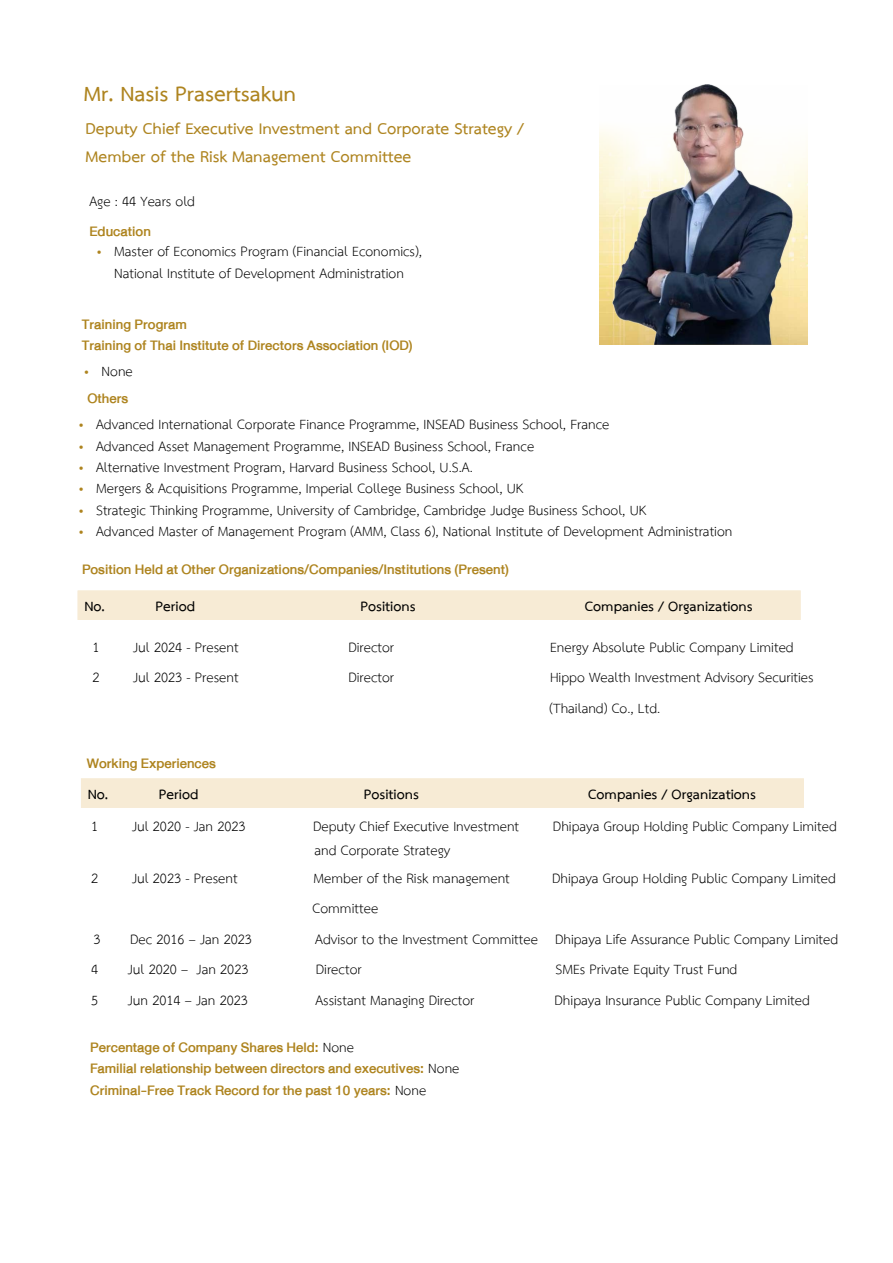
<style>
.page{position:relative;width:893px;height:1263px;background:#fff}
.page>*{position:absolute;margin:0;border:0;box-sizing:border-box;transform-origin:0 0}
.t1{font:700 30px "TH Sarabun PSK";color:#ae841f}
.t2{font:700 22.5px/27px "TH Sarabun PSK";color:#ae841f}
.t3{font:19.5px/21.5px "TH Sarabun PSK";color:#000;text-align:center}
.t4{font:19.5px/21.5px "DB Helvethaica X 65 Med";color:#ae841f}
.t5{font:700 19.5px "TH Sarabun PSK";color:#000}
.s1{color:#ae841f}
.s2{font-family:"TH Sarabun PSK";color:#000}
</style>
<div class="page">
<img style="left:600px;top:129px;width:208px;height:216px">
<img style="left:613px;top:84px;width:180px;height:261px">
<div style="left:81px;top:778px;width:723px;height:30px;background:#f7ebd5"></div>
<div style="left:78px;top:590px;width:723px;height:30px;background:#f7ebd5"></div>
<h1 class="t1" style="left:84px;top:75px;width:214px">Mr. Nasis Prasertsakun</h1>
<p class="t2" style="left:86px;top:117px;width:440px">Deputy Chief Executive Investment and Corporate Strategy /<br>Member of the Risk Management Committee</p>
<p class="t3" style="left:89px;top:192px;width:107px">Age : 44 Years old</p>
<p class="t4" style="left:89px;top:221px;width:63px">Education</p>
<p class="t3" style="left:97px;top:242px;width:326px"><span class="s1">•</span> Master of Economics Program (Financial Economics),<br>National Institute of Development Administration</p>
<p class="t4" style="left:82px;top:314px;width:332px;line-height:21px">Training Program<br>Training of Thai Institute of Directors Association (IOD)</p>
<p class="t3" style="left:85px;top:361px;width:50px"><span class="s1">•</span> None</p>
<p class="t4" style="left:87px;top:388px;width:42px">Others</p>
<p class="t3" style="left:79px;top:414px;width:532px"><span class="s1">•</span> Advanced International Corporate Finance Programme, INSEAD Business School, France</p>
<p class="t3" style="left:79px;top:436px;width:457px"><span class="s1">•</span> Advanced Asset Management Programme, INSEAD Business School, France</p>
<p class="t3" style="left:79px;top:457px;width:395px"><span class="s1">•</span> Alternative Investment Program, Harvard Business School, U.S.A.</p>
<p class="t3" style="left:79px;top:479px;width:446px"><span class="s1">•</span> Mergers &amp; Acquisitions Programme, Imperial College Business School, UK</p>
<p class="t3" style="left:79px;top:500px;width:568px"><span class="s1">•</span> Strategic Thinking Programme, University of Cambridge, Cambridge Judge Business School, UK</p>
<p class="t3" style="left:79px;top:521px;width:655px"><span class="s1">•</span> Advanced Master of Management Program (AMM, Class 6), National Institute of Development Administration</p>
<p class="t4" style="left:82px;top:559px;width:428px">Position Held at Other Organizations/Companies/Institutions (Present)</p>
<p class="t5" style="left:84px;top:595px;width:22px">No.</p>
<p class="t5" style="left:156px;top:595px;width:41px">Period</p>
<p class="t5" style="left:361px;top:595px;width:56px">Positions</p>
<p class="t5" style="left:585px;top:595px;width:169px">Companies / Organizations</p>
<p class="t3" style="left:92px;top:637px;width:9px">1</p>
<p class="t3" style="left:133px;top:637px;width:107px">Jul 2024 - Present</p>
<p class="t3" style="left:348px;top:637px;width:47px">Director</p>
<p class="t3" style="left:550px;top:637px;width:245px">Energy Absolute Public Company Limited</p>
<p class="t3" style="left:92px;top:667px;width:9px">2</p>
<p class="t3" style="left:133px;top:667px;width:107px">Jul 2023 - Present</p>
<p class="t3" style="left:348px;top:667px;width:47px">Director</p>
<p class="t3" style="left:550px;top:663px;width:266px;line-height:30.5px;text-align:left">Hippo Wealth Investment Advisory Securities (Thailand) Co., Ltd.</p>
<p class="t4" style="left:87px;top:752px;width:131px">Working Experiences</p>
<p class="t5" style="left:88px;top:783px;width:22px">No.</p>
<p class="t5" style="left:159px;top:783px;width:41px">Period</p>
<p class="t5" style="left:364px;top:783px;width:56px">Positions</p>
<p class="t5" style="left:588px;top:783px;width:169px">Companies / Organizations</p>
<p class="t3" style="left:91px;top:816px;width:9px">1</p>
<p class="t3" style="left:132px;top:816px;width:115px">Jul 2020 - Jan 2023</p>
<p class="t3" style="left:313px;top:816px;width:208px">Deputy Chief Executive Investment</p>
<p class="t3" style="left:553px;top:816px;width:285px">Dhipaya Group Holding Public Company Limited</p>
<p class="t3" style="left:315px;top:840px;width:137px">and Corporate Strategy</p>
<p class="t3" style="left:91px;top:868px;width:9px">2</p>
<p class="t3" style="left:132px;top:868px;width:107px">Jul 2023 - Present</p>
<p class="t3" style="left:314px;top:868px;width:198px">Member of the Risk management</p>
<p class="t3" style="left:552px;top:868px;width:285px">Dhipaya Group Holding Public Company Limited</p>
<p class="t3" style="left:313px;top:899px;width:67px">Committee</p>
<p class="t3" style="left:94px;top:929px;width:9px">3</p>
<p class="t3" style="left:130px;top:929px;width:123px">Dec 2016 – Jan 2023</p>
<p class="t3" style="left:315px;top:929px;width:525px">Advisor to the Investment Committee Dhipaya Life Assurance Public Company Limited</p>
<p class="t3" style="left:91px;top:959px;width:9px">4</p>
<p class="t3" style="left:128px;top:959px;width:122px">Jul 2020 – Jan 2023</p>
<p class="t3" style="left:316px;top:959px;width:47px">Director</p>
<p class="t3" style="left:555px;top:959px;width:183px">SMEs Private Equity Trust Fund</p>
<p class="t3" style="left:91px;top:990px;width:9px">5</p>
<p class="t3" style="left:128px;top:990px;width:122px">Jun 2014 – Jan 2023</p>
<p class="t3" style="left:315px;top:990px;width:161px">Assistant Managing Director</p>
<p class="t3" style="left:555px;top:990px;width:257px">Dhipaya Insurance Public Company Limited</p>
<p class="t4" style="left:90px;top:1037px;width:371px">Percentage of Company Shares Held: <span class="s2">None<br></span>Familial relationship between directors and executives: <span class="s2">None<br></span>Criminal-Free Track Record for the past 10 years: <span class="s2">None</span></p>
</div>
